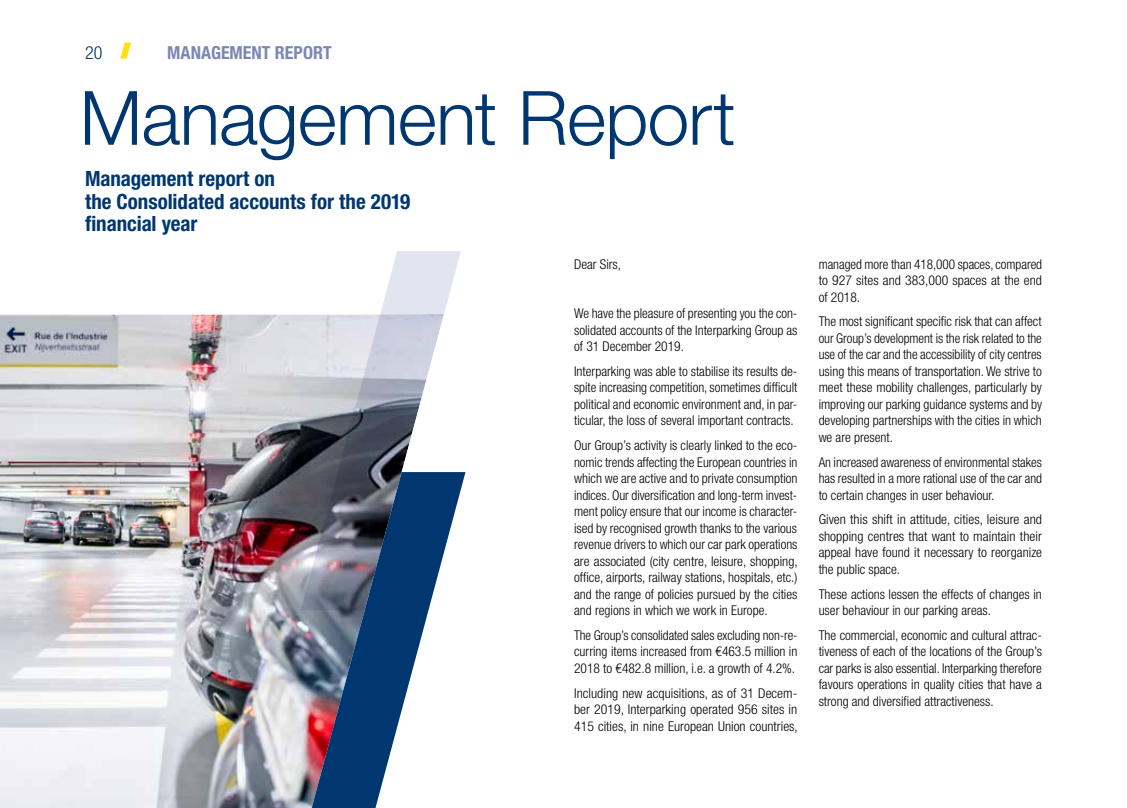
<style>
.page{position:relative;width:1127px;height:808px;background:#fff}
.page>*{position:absolute;margin:0;border:0;box-sizing:border-box;transform-origin:0 0}
.t1{font:300 75px "Helvetica Neue LT Std";letter-spacing:-.01em;color:#003770}
.t2{font:700 condensed 21px/22.5px "Helvetica Neue LT Std";color:#003770}
.t3{font:700 condensed 18px "Helvetica Neue LT Std";letter-spacing:.01em;color:#7a88b3}
.t4{font:300 condensed 18px "Helvetica Neue LT Std";color:#003770}
.t5{font:300 condensed 13.5px/16.5px "Helvetica Neue LT Std";color:#000;text-align:justify}
</style>
<div class="page">
<img style="left:0;top:315px;width:306px;height:493px">
<svg style="left:306px;top:472px;width:159px;height:336px"></svg>
<svg style="left:301px;top:251px;width:160px;height:359px"></svg>
<svg style="left:402px;top:305px;width:59px;height:167px"></svg>
<svg style="left:120px;top:43px;width:11px;height:16px"></svg>
<h3 class="t4" style="left:85px;top:42px;width:19px">20</h3>
<h3 class="t3" style="left:167px;top:41px;width:46px">Manageme</h3>
<h3 class="t3" style="left:252px;top:41px;width:82px">nt Report</h3>
<h1 class="t1" style="left:80px;top:72px;width:657px">Management Report</h1>
<h2 class="t2" style="left:85px;top:167px;width:327px">Management report on<br>the Consolidated accounts for the 2019 financial year</h2>
<p class="t5" style="left:574px;top:255px;width:48px">Dear Sirs,</p>
<p class="t5" style="left:574px;top:305px;width:225px">We have the pleasure of presenting you the con&shy;solidated accounts of the Interparking Group as of 31 December 2019.</p>
<p class="t5" style="left:574px;top:363px;width:225px">Interparking was able to stabilise its results de&shy;spite increasing competition, sometimes difficult political and economic environment and, in par&shy;ticular, the loss of several important contracts.</p>
<p class="t5" style="left:574px;top:437px;width:225px">Our Group’s activity is clearly linked to the eco&shy;nomic trends affecting the European countries in which we are active and to private consumption indices. Our diversification and long-term invest&shy;ment policy ensure that our income is character&shy;ised by recognised growth thanks to the various revenue drivers to which our car park operations are associated (city centre, leisure, shopping, office, airports, railway stations, hospitals, etc.) and the range of policies pursued by the cities and regions in which we work in Europe.</p>
<p class="t5" style="left:574px;top:627px;width:225px">The Group’s consolidated sales excluding non-re&shy;curring items increased from €463.5 million in 2018 to €482.8 million, i.e. a growth of 4.2%.</p>
<p class="t5" style="left:574px;top:684px;width:225px">Including new acquisitions, as of 31 Decem&shy;ber 2019, Interparking operated 956 sites in 415 cities, in nine European Union countries,</p>
<p class="t5" style="left:819px;top:255px;width:225px">managed more than 418,000 spaces, compared to 927 sites and 383,000 spaces at the end of 2018.</p>
<p class="t5" style="left:819px;top:313px;width:225px">The most significant specific risk that can affect our Group’s development is the risk related to the use of the car and the accessibility of city centres using this means of transportation. We strive to meet these mobility challenges, particularly by improving our parking guidance systems and by developing partnerships with the cities in which we are present.</p>
<p class="t5" style="left:819px;top:453px;width:225px">An increased awareness of environmental stakes has resulted in a more rational use of the car and to certain changes in user behaviour.</p>
<p class="t5" style="left:819px;top:511px;width:225px">Given this shift in attitude, cities, leisure and shopping centres that want to maintain their appeal have found it necessary to reorganize the public space.</p>
<p class="t5" style="left:819px;top:585px;width:225px">These actions lessen the effects of changes in user behaviour in our parking areas.</p>
<p class="t5" style="left:819px;top:627px;width:225px">The commercial, economic and cultural attrac&shy;tiveness of each of the locations of the Group’s car parks is also essential. Interparking therefore favours operations in quality cities that have a strong and diversified attractiveness.</p>
</div>
